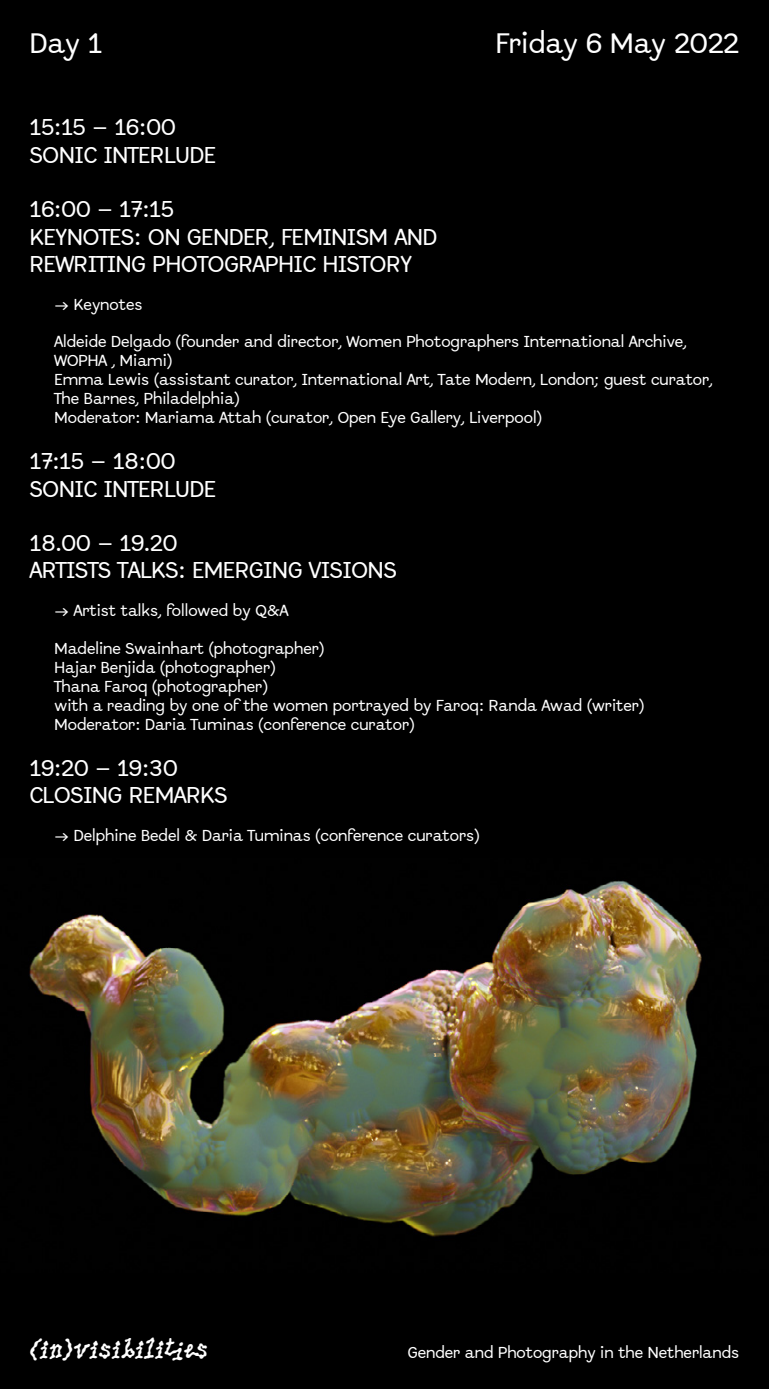
<style>
.page{position:relative;width:769px;height:1389px;background:#000}
.page>*{position:absolute;margin:0;border:0;box-sizing:border-box;transform-origin:0 0}
.t1{font:28px "Abordage";color:#fff}
.t2{font:28px "Pic Nic";letter-spacing:-.035em;color:#fff}
.t3{font:22.75px/27.3px "Abordage";color:#fff}
.t4{font:15.75px/18.9px "Abordage";color:#fff}
</style>
<div class="page">
<img style="left:29px;top:880px;width:673px;height:357px">
<h1 class="t1" style="left:30px;top:26px;width:74px">Day 1</h1>
<h1 class="t1" style="left:496px;top:26px;width:245px">Friday 6 May 2022</h1>
<h2 class="t3" style="left:30px;top:114px;width:188px">15:15 – 16:00<br>SONIC INTERLUDE</h2>
<h2 class="t3" style="left:30px;top:196px;width:409px">16:00 – 17:15<br>KEYNOTES: ON GENDER, FEMINISM AND<br>REWRITING PHOTOGRAPHIC HISTORY</h2>
<p class="t4" style="left:55px;top:295px;width:89px">→ Keynotes</p>
<p class="t4" style="left:55px;top:332px;width:660px">Aldeide Delgado (founder and director, Women Photographers International Archive, WOPHA , Miami)<br>Emma Lewis (assistant curator, International Art, Tate Modern, London; guest curator, The Barnes, Philadelphia)<br>Moderator: Mariama Attah (curator, Open Eye Gallery, Liverpool)</p>
<h2 class="t3" style="left:30px;top:448px;width:188px">17:15 – 18:00<br>SONIC INTERLUDE</h2>
<h2 class="t3" style="left:30px;top:530px;width:368px">18.00 – 19.20<br>ARTISTS TALKS: EMERGING VISIONS</h2>
<p class="t4" style="left:55px;top:601px;width:235px">→ Artist talks, followed by Q&amp;A</p>
<p class="t4" style="left:55px;top:639px;width:591px">Madeline Swainhart (photographer)<br>Hajar Benjida (photographer)<br>Thana Faroq (photographer)<br>with a reading by one of the women portrayed by Faroq: Randa Awad (writer)<br>Moderator: Daria Tuminas (conference curator)</p>
<h2 class="t3" style="left:30px;top:754px;width:199px">19:20 – 19:30<br>CLOSING REMARKS</h2>
<p class="t4" style="left:55px;top:826px;width:426px">→ Delphine Bedel &amp; Daria Tuminas (conference curators)</p>
<h1 class="t2" style="left:30px;top:1329px;width:180px">(in)visibilities</h1>
<p class="t4" style="left:408px;top:1343px;width:333px">Gender and Photography in the Netherlands</p>
</div>
